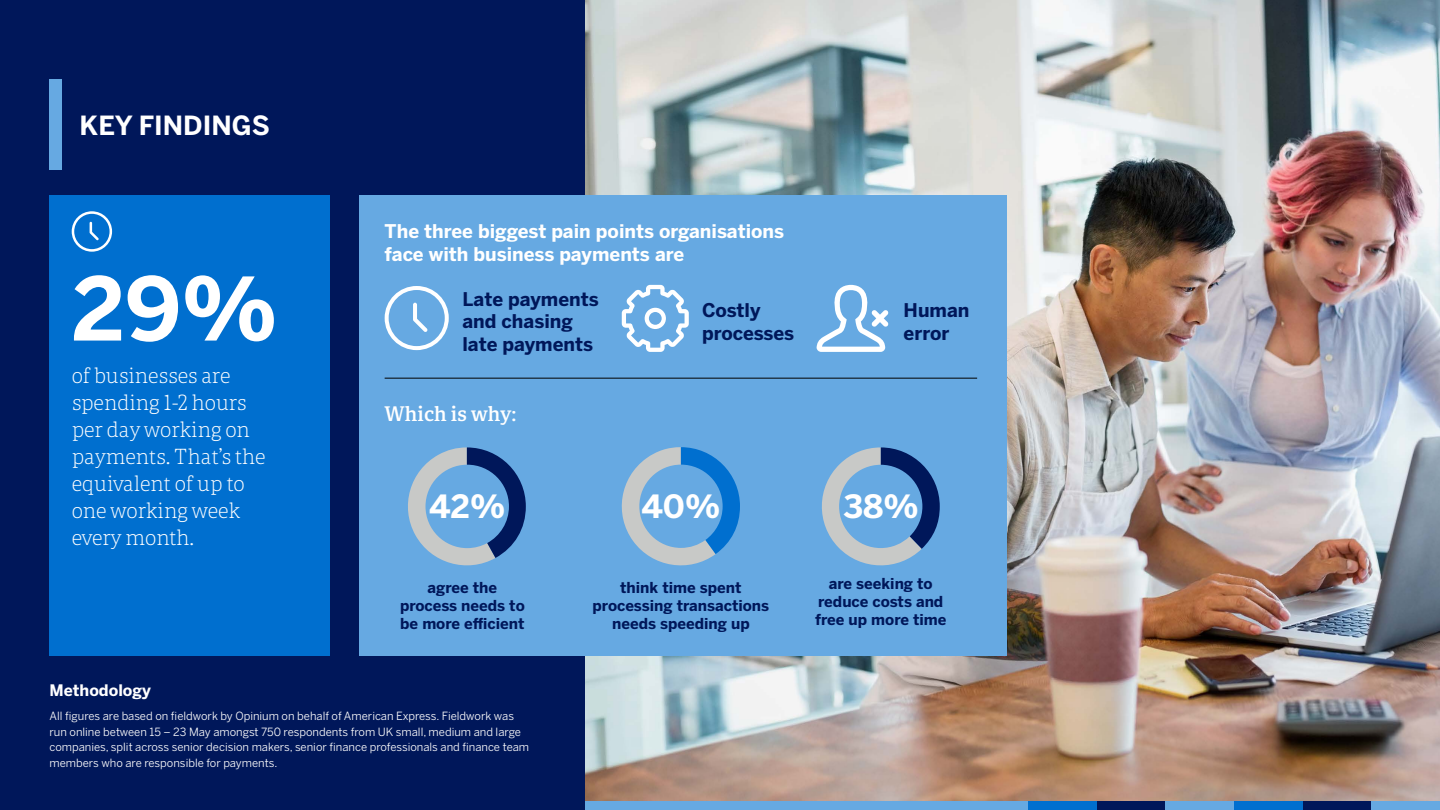
<style>
.page{position:relative;width:1440px;height:810px;background:#fff}
.page>*{position:absolute;margin:0;border:0;box-sizing:border-box;transform-origin:0 0}
.t1{font:700 86.62px "Benton Sans";color:#fff}
.t2{font:700 31.8px "Benton Sans";color:#fff}
.t3{font:700 26.25px "Benton Sans";color:#fff}
.t4{font:21px/27px "Portada Th";color:#fff}
.t5{font:20.25px "Portada Sb";color:#fff}
.t6{font:700 18.75px/22.5px "Benton Sans";color:#fff}
.t7{font:700 18.75px/22.5px "Benton Sans";color:#00175a}
.t8{font:700 15.75px "Benton Sans";color:#fff}
.t9{font:700 15px/18px "Benton Sans";color:#00175a;text-align:center}
.t10{font:11.25px/15.8px "Benton Sans";color:#fff}
</style>
<div class="page">
<img style="left:585px;top:0;width:855px;height:802px">
<div style="left:1165px;top:802px;width:69px;height:8px;background:#66a9e2"></div>
<div style="left:1371px;top:802px;width:69px;height:8px;background:#66a9e2"></div>
<div style="left:585px;top:802px;width:479px;height:8px;background:#66a9e2"></div>
<div style="left:1096px;top:802px;width:69px;height:8px;background:#00175a"></div>
<div style="left:1303px;top:802px;width:68px;height:8px;background:#00175a"></div>
<div style="left:1028px;top:802px;width:68px;height:8px;background:#006fcf"></div>
<div style="left:1234px;top:802px;width:69px;height:8px;background:#006fcf"></div>
<div style="left:0;top:0;width:585px;height:810px;background:#00175a"></div>
<div style="left:360px;top:195px;width:647px;height:461px;background:#66a9e2"></div>
<div style="left:50px;top:195px;width:280px;height:461px;background:#006fcf"></div>
<svg style="left:385px;top:286px;width:64px;height:64px"></svg>
<svg style="left:72px;top:211px;width:40px;height:41px"></svg>
<svg style="left:622px;top:285px;width:67px;height:67px"></svg>
<svg style="left:817px;top:285px;width:72px;height:67px"></svg>
<svg style="left:408px;top:447px;width:118px;height:119px"></svg>
<svg style="left:621px;top:447px;width:119px;height:119px"></svg>
<svg style="left:821px;top:447px;width:119px;height:119px"></svg>
<hr style="left:385px;top:378px;width:592px;height:1px;background:#000">
<div style="left:50px;top:80px;width:12px;height:90px;background:#66a9e2"></div>
<h3 class="t3" style="left:80px;top:110px;width:192px">KEY FINDINGS</h3>
<h1 class="t1" style="left:72px;top:257px;width:207px">29%</h1>
<h3 class="t4" style="left:72px;top:361px;width:195px">of businesses are spending 1-2 hours per day working on payments. That’s the equivalent of up to one working week every month.</h3>
<h3 class="t6" style="left:385px;top:220px;width:401px">The three biggest pain points organisations face with business payments are</h3>
<h3 class="t7" style="left:462px;top:288px;width:138px">Late payments and chasing late payments</h3>
<h3 class="t5" style="left:385px;top:399px;width:133px">Which is why:</h3>
<h3 class="t7" style="left:702px;top:299px;width:94px">Costly processes</h3>
<h3 class="t7" style="left:904px;top:299px;width:67px">Human error</h3>
<h2 class="t2" style="left:429px;top:488px;width:78px">42%</h2>
<h2 class="t2" style="left:641px;top:488px;width:80px">40%</h2>
<h2 class="t2" style="left:843px;top:488px;width:77px">38%</h2>
<h3 class="t9" style="left:400px;top:578px;width:126px">agree the process needs to be more efficient</h3>
<h3 class="t9" style="left:593px;top:578px;width:178px">think time spent processing transactions needs speeding up</h3>
<h3 class="t9" style="left:815px;top:575px;width:133px">are seeking to reduce costs and free up more time</h3>
<h3 class="t8" style="left:50px;top:681px;width:103px">Methodology</h3>
<p class="t10" style="left:50px;top:708px;width:481px">All figures are based on fieldwork by Opinium on behalf of American Express. Fieldwork was run online between 15 – 23 May amongst 750 respondents from UK small, medium and large companies, split across senior decision makers, senior finance professionals and finance team members who are responsible for payments.</p>
</div>
